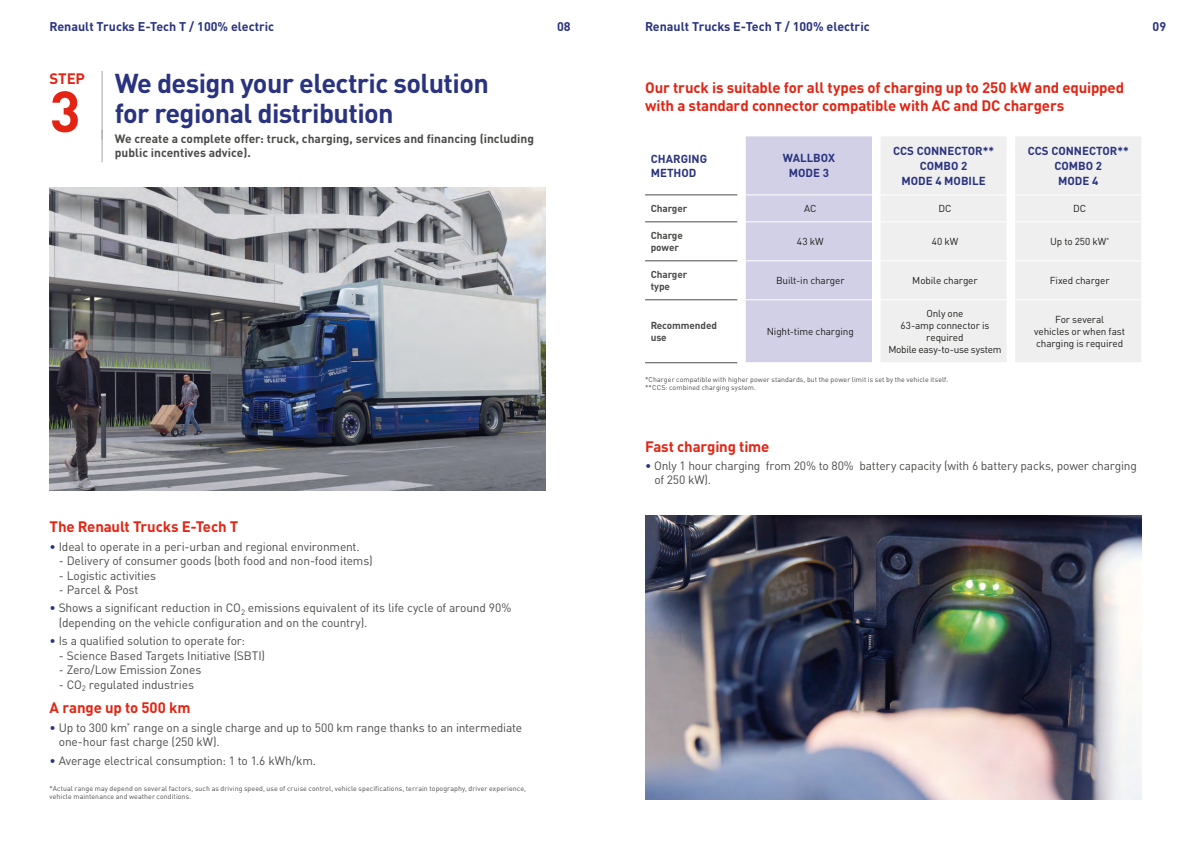
<style>
.page{position:relative;width:1191px;height:842px;background:#fff}
.page>*{position:absolute;margin:0;border:0;box-sizing:border-box;transform-origin:0 0}
.C57_BOLD_FG_RED{font:700 57px "DIN Pro";color:#e42413}
.C27_BOLD_FG_BLEU_bdc_BORDURE_gauche{font:700 27px "DIN Pro";letter-spacing:-.02em;color:#29337f}
.C15_TXT_BOLD_FG_RED_bdc{font:700 15px/18px "DIN Pro";letter-spacing:-.01em;color:#e42413}
.C15_BOLD_FG_RED_bdc{font:700 15px "DIN Pro";color:#e42413}
.t1{font:700 12.5px "DIN Pro";color:#29337f}
._009a_C12_TXT_REGULAR_FG_G432_bdc_PUCE{font:12px/14.4px "DIN Pro";letter-spacing:-.015em;color:#4b4b4a}
.C12_BOLD_FG_432_bdc_Bordure_STEP{font:700 12px/14.4px "DIN Pro";color:#4b4b4a}
.C11_5_BOLD_BLEU_CEN_bdc_TAB{font:700 11.5px "DIN Pro";color:#29337f}
.C11_5_BOLD_BLEU_FG_bdc_TAB{font:700 11.5px/13.8px "DIN Pro";color:#29337f}
.C10_REGULAR_BLACK_CEN_bdc_TAB{font:10px/12px "DIN Pro";letter-spacing:-.015em;color:#1d1d1b;text-align:center}
.C10_OLD_432_FG_Ret{font:700 10px/12px "DIN Pro";letter-spacing:-.01em;color:#4b4b4a}
.C7_REGULAR_FG_432{font:7px/8.4px "DIN Pro";letter-spacing:.01em;color:#4b4b4a}
.s1{color:#29337f}
</style>
<div class="page">
<img style="left:645px;top:516px;width:496px;height:283px">
<hr style="left:102px;top:71px;width:1px;height:68px;background:#a2a6a8">
<hr style="left:102px;top:130px;width:1px;height:32px;background:#a2a6a8">
<img style="left:50px;top:187px;width:496px;height:303px">
<div style="left:746px;top:136px;width:126px;height:226px;background:#d2d0e6"></div>
<div style="left:881px;top:137px;width:260px;height:225px;background:#efefef"></div>
<hr style="left:746px;top:195px;width:126px;height:1px;background:#fff">
<hr style="left:880px;top:195px;width:126px;height:1px;background:#fff">
<hr style="left:1015px;top:195px;width:126px;height:1px;background:#fff">
<hr style="left:746px;top:222px;width:126px;height:1px;background:#fff">
<hr style="left:880px;top:222px;width:126px;height:1px;background:#fff">
<hr style="left:1015px;top:222px;width:126px;height:1px;background:#fff">
<hr style="left:746px;top:260px;width:126px;height:1px;background:#fff">
<hr style="left:880px;top:260px;width:126px;height:1px;background:#fff">
<hr style="left:1015px;top:260px;width:126px;height:1px;background:#fff">
<hr style="left:746px;top:299px;width:126px;height:1px;background:#fff">
<hr style="left:880px;top:299px;width:126px;height:1px;background:#fff">
<hr style="left:1015px;top:299px;width:126px;height:1px;background:#fff">
<hr style="left:645px;top:195px;width:92px;height:1px;background:#4b4b4a">
<hr style="left:645px;top:222px;width:92px;height:1px;background:#4b4b4a">
<hr style="left:645px;top:261px;width:92px;height:1px;background:#4b4b4a">
<hr style="left:645px;top:300px;width:92px;height:1px;background:#4b4b4a">
<hr style="left:645px;top:363px;width:92px;height:1px;background:#4b4b4a">
<p class="t1" style="left:50px;top:16px;width:226px">Renault Trucks E-Tech T / 100% electric</p>
<p class="t1" style="left:557px;top:16px;width:15px">08</p>
<p class="t1" style="left:645px;top:16px;width:226px">Renault Trucks E-Tech T / 100% electric</p>
<p class="t1" style="left:1152px;top:16px;width:15px">09</p>
<p class="C15_BOLD_FG_RED_bdc" style="left:50px;top:66px;width:37px">STEP</p>
<p class="C27_BOLD_FG_BLEU_bdc_BORDURE_gauche" style="left:115px;top:61px;width:375px">We design your electric solution</p>
<p class="C57_BOLD_FG_RED" style="left:50px;top:64px;width:32px">3</p>
<p class="C27_BOLD_FG_BLEU_bdc_BORDURE_gauche" style="left:115px;top:91px;width:280px">for regional distribution</p>
<p class="C12_BOLD_FG_432_bdc_Bordure_STEP" style="left:115px;top:130px;width:421px">We create a complete offer: truck, charging, services and financing (including public incentives advice).</p>
<p class="C15_TXT_BOLD_FG_RED_bdc" style="left:50px;top:516px;width:190px">The Renault Trucks E-Tech T</p>
<p class="_009a_C12_TXT_REGULAR_FG_G432_bdc_PUCE" style="left:50px;top:538px;width:312px"><span class="s1">•</span> Ideal to operate in a peri-urban and regional environment.</p>
<p class="_009a_C12_TXT_REGULAR_FG_G432_bdc_PUCE" style="left:59px;top:552px;width:315px">- Delivery of consumer goods (both food and non-food items)</p>
<p class="_009a_C12_TXT_REGULAR_FG_G432_bdc_PUCE" style="left:59px;top:567px;width:99px">- Logistic activities</p>
<p class="_009a_C12_TXT_REGULAR_FG_G432_bdc_PUCE" style="left:59px;top:581px;width:81px">- Parcel &amp; Post</p>
<p class="_009a_C12_TXT_REGULAR_FG_G432_bdc_PUCE" style="left:59px;top:600px;width:454px;text-indent:-9px"><span class="s1">•</span> Shows a significant reduction in CO<sub>2</sub> emissions equivalent of its life cycle of around 90% (depending on the vehicle configuration and on the country).</p>
<p class="_009a_C12_TXT_REGULAR_FG_G432_bdc_PUCE" style="left:50px;top:633px;width:197px"><span class="s1">•</span> Is a qualified solution to operate for:</p>
<p class="_009a_C12_TXT_REGULAR_FG_G432_bdc_PUCE" style="left:59px;top:647px;width:208px">- Science Based Targets Initiative (SBTI)</p>
<p class="_009a_C12_TXT_REGULAR_FG_G432_bdc_PUCE" style="left:59px;top:661px;width:144px">- Zero/Low Emission Zones</p>
<p class="_009a_C12_TXT_REGULAR_FG_G432_bdc_PUCE" style="left:59px;top:676px;width:137px">- CO<sub>2</sub> regulated industries</p>
<p class="C15_TXT_BOLD_FG_RED_bdc" style="left:50px;top:697px;width:142px">A range up to 500 km</p>
<p class="_009a_C12_TXT_REGULAR_FG_G432_bdc_PUCE" style="left:59px;top:719px;width:465px;text-indent:-9px"><span class="s1">•</span> Up to 300 km<sup>*</sup> range on a single charge and up to 500 km range thanks to an intermediate one-hour fast charge (250 kW).</p>
<p class="_009a_C12_TXT_REGULAR_FG_G432_bdc_PUCE" style="left:50px;top:752px;width:268px"><span class="s1">•</span> Average electrical consumption: 1 to 1.6 kWh/km.</p>
<p class="C7_REGULAR_FG_432" style="left:50px;top:784px;width:478px">*Actual range may depend on several factors, such as driving speed, use of cruise control, vehicle specifications, terrain topography, driver experience, vehicle maintenance and weather conditions.</p>
<p class="C15_TXT_BOLD_FG_RED_bdc" style="left:645px;top:77px;width:480px">Our truck is suitable for all types of charging up to 250 kW and equipped with a standard connector compatible with AC and DC chargers</p>
<p class="C11_5_BOLD_BLEU_FG_bdc_TAB" style="left:651px;top:150px;width:58px">CHARGING<br>METHOD</p>
<p class="C11_5_BOLD_BLEU_CEN_bdc_TAB" style="left:782px;top:148px;width:54px">WALLBOX</p>
<p class="C11_5_BOLD_BLEU_CEN_bdc_TAB" style="left:788px;top:164px;width:42px">MODE 3</p>
<p class="C11_5_BOLD_BLEU_CEN_bdc_TAB" style="left:893px;top:141px;width:102px">CCS CONNECTOR**</p>
<p class="C11_5_BOLD_BLEU_CEN_bdc_TAB" style="left:919px;top:156px;width:49px">COMBO 2</p>
<p class="C11_5_BOLD_BLEU_CEN_bdc_TAB" style="left:901px;top:171px;width:86px">MODE 4 MOBILE</p>
<p class="C11_5_BOLD_BLEU_CEN_bdc_TAB" style="left:1027px;top:141px;width:102px">CCS CONNECTOR**</p>
<p class="C11_5_BOLD_BLEU_CEN_bdc_TAB" style="left:1054px;top:156px;width:49px">COMBO 2</p>
<p class="C11_5_BOLD_BLEU_CEN_bdc_TAB" style="left:1058px;top:171px;width:42px">MODE 4</p>
<p class="C10_OLD_432_FG_Ret" style="left:651px;top:201px;width:38px">Charger</p>
<p class="C10_REGULAR_BLACK_CEN_bdc_TAB" style="left:804px;top:201px;width:14px">AC</p>
<p class="C10_REGULAR_BLACK_CEN_bdc_TAB" style="left:938px;top:201px;width:15px">DC</p>
<p class="C10_REGULAR_BLACK_CEN_bdc_TAB" style="left:1073px;top:201px;width:15px">DC</p>
<p class="C10_OLD_432_FG_Ret" style="left:651px;top:228px;width:34px">Charge power</p>
<p class="C10_REGULAR_BLACK_CEN_bdc_TAB" style="left:797px;top:234px;width:28px">43 kW</p>
<p class="C10_REGULAR_BLACK_CEN_bdc_TAB" style="left:931px;top:234px;width:28px">40 kW</p>
<p class="C10_REGULAR_BLACK_CEN_bdc_TAB" style="left:1050px;top:234px;width:61px">Up to 250 kW<sup>*</sup></p>
<p class="C10_OLD_432_FG_Ret" style="left:651px;top:267px;width:38px">Charger type</p>
<p class="C10_REGULAR_BLACK_CEN_bdc_TAB" style="left:776px;top:273px;width:70px">Built-in charger</p>
<p class="C10_REGULAR_BLACK_CEN_bdc_TAB" style="left:912px;top:273px;width:67px">Mobile charger</p>
<p class="C10_REGULAR_BLACK_CEN_bdc_TAB" style="left:1049px;top:273px;width:61px">Fixed charger</p>
<p class="C10_OLD_432_FG_Ret" style="left:651px;top:318px;width:68px">Recommended use</p>
<p class="C10_REGULAR_BLACK_CEN_bdc_TAB" style="left:766px;top:324px;width:89px">Night-time charging</p>
<p class="C10_REGULAR_BLACK_CEN_bdc_TAB" style="left:900px;top:306px;width:90px">Only one<br>63-amp connector is required</p>
<p class="C10_REGULAR_BLACK_CEN_bdc_TAB" style="left:888px;top:342px;width:115px">Mobile easy-to-use system</p>
<p class="C10_REGULAR_BLACK_CEN_bdc_TAB" style="left:1034px;top:312px;width:92px">For several<br>vehicles or when fast charging is required</p>
<p class="C7_REGULAR_FG_432" style="left:645px;top:374px;width:305px">*Charger compatible with higher power standards, but the power limit is set by the vehicle itself.</p>
<p class="C7_REGULAR_FG_432" style="left:645px;top:383px;width:112px">**CCS: combined charging system.</p>
<p class="C15_TXT_BOLD_FG_RED_bdc" style="left:645px;top:435px;width:126px">Fast charging time</p>
<p class="_009a_C12_TXT_REGULAR_FG_G432_bdc_PUCE" style="left:654px;top:457px;width:484px;text-indent:-9px"><span class="s1">•</span> Only 1 hour charging from 20% to 80% battery capacity (with 6 battery packs, power charging of 250 kW).</p>
</div>
